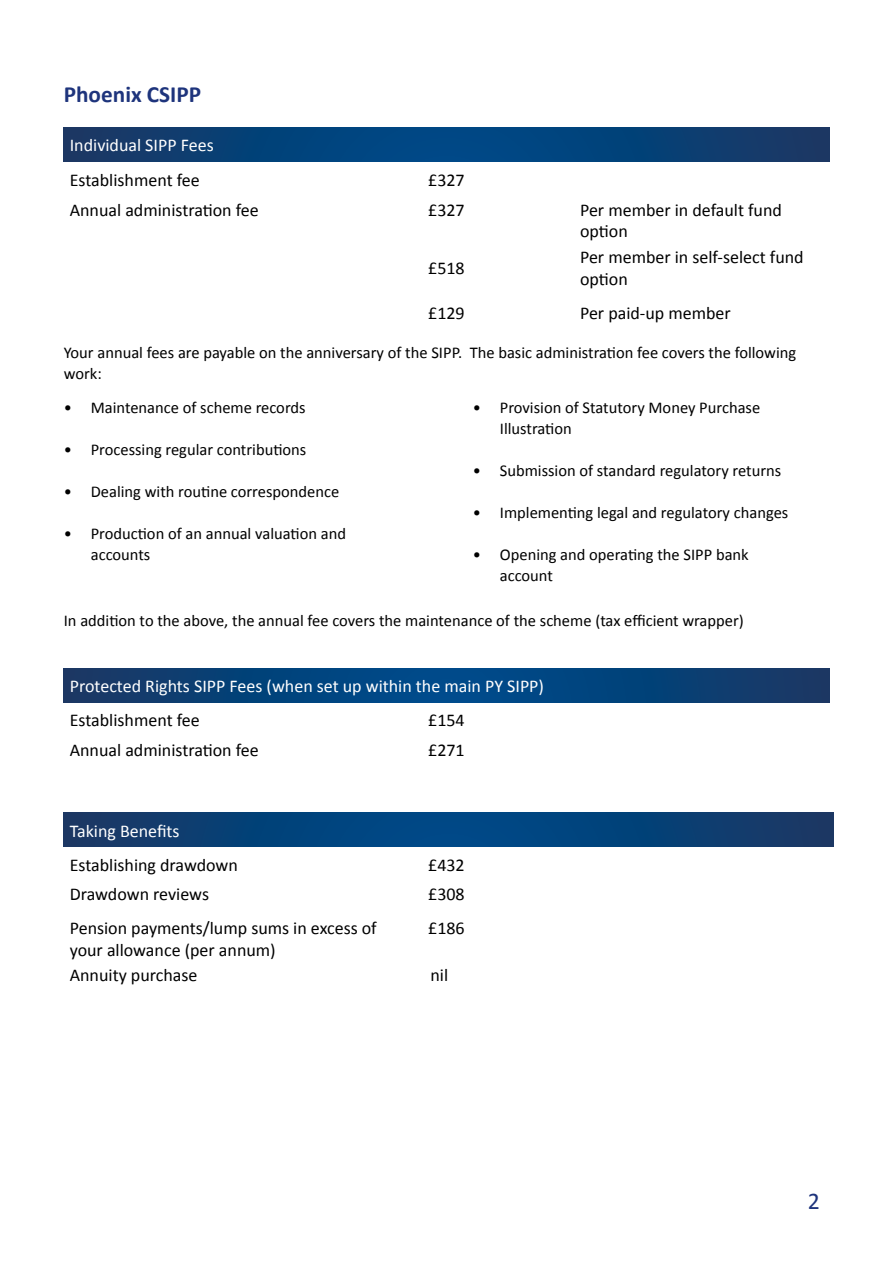
<style>
.page{position:relative;width:893px;height:1263px;background:#fff}
.page>*{position:absolute;margin:0;border:0;box-sizing:border-box;transform-origin:0 0}
.t1{font:24px "Calibri";color:#1e347c}
.t2{font:700 23.25px "Calibri";color:#1e347c}
.t3{font:18px/21.6px "Calibri";color:#000}
.t4{font:18px "Calibri";color:#fff}
.t5{font:16.5px/21px "Calibri";color:#000}
</style>
<div class="page">
<svg style="left:64px;top:128px;width:765px;height:34px;background:#084076"></svg>
<svg style="left:64px;top:668px;width:765px;height:34px;background:#074178"></svg>
<svg style="left:64px;top:813px;width:769px;height:34px;background:#084076"></svg>
<h2 class="t2" style="left:64px;top:78px;width:139px">Phoenix CSIPP</h2>
<p class="t4" style="left:70px;top:133px;width:146px">Individual SIPP Fees</p>
<p class="t3" style="left:70px;top:169px;width:131px">Establishment fee</p>
<p class="t3" style="left:428px;top:169px;width:38px">£327</p>
<p class="t3" style="left:70px;top:199px;width:191px">Annual administration fee</p>
<p class="t3" style="left:428px;top:199px;width:38px">£327</p>
<p class="t3" style="left:580px;top:199px;width:203px">Per member in default fund option</p>
<p class="t3" style="left:428px;top:256px;width:38px">£518</p>
<p class="t3" style="left:580px;top:246px;width:225px">Per member in self-select fund option</p>
<p class="t3" style="left:428px;top:301px;width:38px">£129</p>
<p class="t3" style="left:580px;top:301px;width:152px">Per paid-up member</p>
<p class="t5" style="left:64px;top:342px;width:734px">Your annual fees are payable on the anniversary of the SIPP. The basic administration fee covers the following work:</p>
<p class="t5" style="left:64px;top:396px;width:243px">• Maintenance of scheme records</p>
<p class="t5" style="left:64px;top:438px;width:244px">• Processing regular contributions</p>
<p class="t5" style="left:64px;top:480px;width:277px">• Dealing with routine correspondence</p>
<p class="t5" style="left:91px;top:522px;width:257px;text-indent:-27px">• Production of an annual valuation and accounts</p>
<p class="t5" style="left:500px;top:396px;width:262px;text-indent:-27px">• Provision of Statutory Money Purchase<br>Illustration</p>
<p class="t5" style="left:473px;top:459px;width:310px">• Submission of standard regulatory returns</p>
<p class="t5" style="left:473px;top:501px;width:317px">• Implementing legal and regulatory changes</p>
<p class="t5" style="left:500px;top:543px;width:250px;text-indent:-27px">• Opening and operating the SIPP bank account</p>
<p class="t5" style="left:64px;top:609px;width:682px">In addition to the above, the annual fee covers the maintenance of the scheme (tax efficient wrapper)</p>
<p class="t4" style="left:70px;top:673px;width:476px">Protected Rights SIPP Fees (when set up within the main PY SIPP)</p>
<p class="t3" style="left:70px;top:709px;width:131px">Establishment fee</p>
<p class="t3" style="left:428px;top:709px;width:38px">£154</p>
<p class="t3" style="left:70px;top:738px;width:191px">Annual administration fee</p>
<p class="t3" style="left:428px;top:738px;width:38px">£271</p>
<p class="t4" style="left:70px;top:818px;width:111px">Taking Benefits</p>
<p class="t3" style="left:70px;top:853px;width:170px">Establishing drawdown</p>
<p class="t3" style="left:428px;top:853px;width:38px">£432</p>
<p class="t3" style="left:70px;top:883px;width:141px">Drawdown reviews</p>
<p class="t3" style="left:428px;top:883px;width:38px">£308</p>
<p class="t3" style="left:70px;top:917px;width:308px">Pension payments/lump sums in excess of your allowance (per annum)</p>
<p class="t3" style="left:428px;top:917px;width:38px">£186</p>
<p class="t3" style="left:70px;top:964px;width:129px">Annuity purchase</p>
<p class="t3" style="left:430px;top:964px;width:19px">nil</p>
<h1 class="t1" style="left:808px;top:1184px;width:14px">2</h1>
</div>
